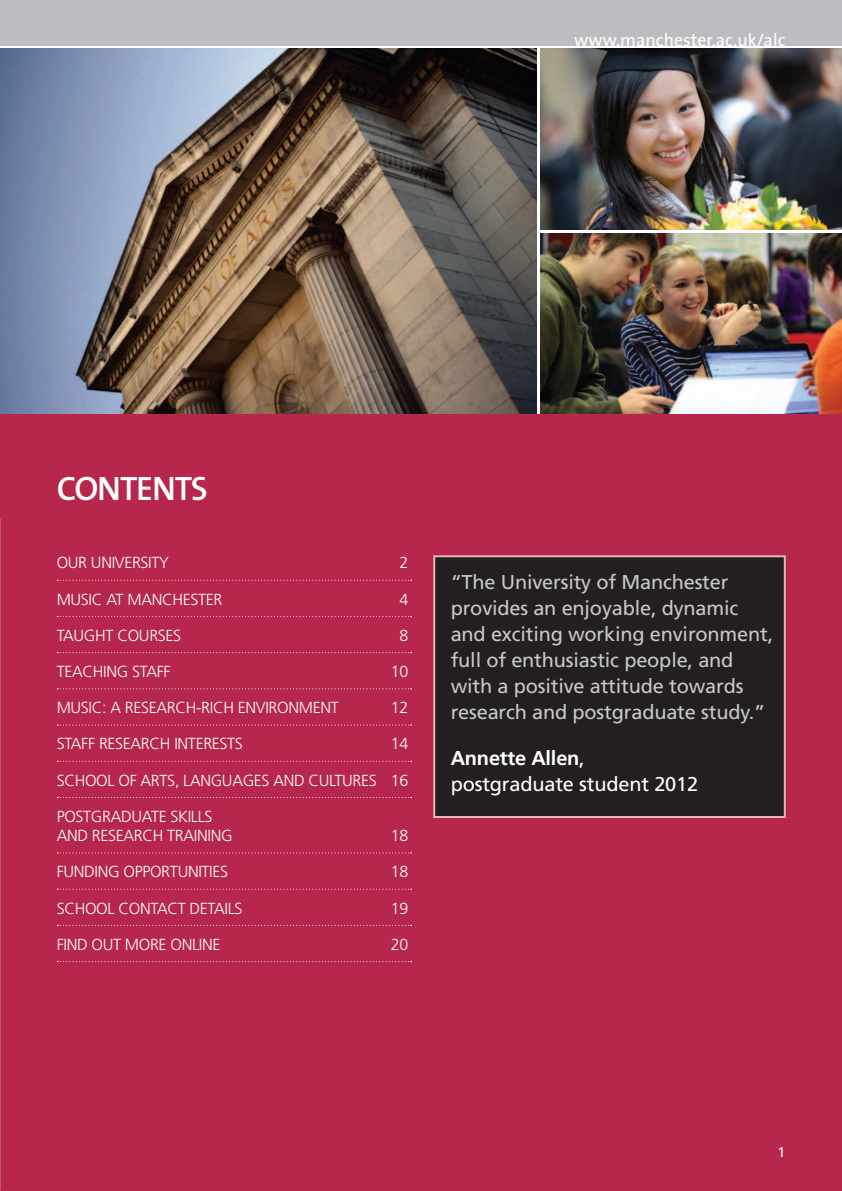
<style>
.page{position:relative;width:842px;height:1191px;background:#fff}
.page>*{position:absolute;margin:0;border:0;box-sizing:border-box;transform-origin:0 0}
.t1{font:600 34px "The Sans";letter-spacing:-.035em;color:#fff}
.t2{font:20px/26px "Frutiger";letter-spacing:-.01em;color:#c7c8ca}
.t3{font:20px/26px "Frutiger";letter-spacing:-.01em;color:#fff}
.sub_heading{font:18px "The Sans";color:#fff}
.t4{font:300 16px/19.2px "Frutiger";letter-spacing:-.02em;color:#fff}
.t5{font:14px "Frutiger";color:#fff}
.s1{font-weight:700}
</style>
<div class="page">
<img style="left:540px;top:233px;width:302px;height:181px">
<img style="left:540px;top:48px;width:302px;height:182px">
<svg style="left:0;top:48px;width:537px;height:366px;background:#726a68"></svg>
<div style="left:0;top:414px;width:842px;height:777px;background:#b6274b"></div>
<div style="left:0;top:0;width:842px;height:45px;background:#bcbdc0"></div>
<svg style="left:57px;top:579px;width:355px;height:1px"></svg>
<svg style="left:57px;top:616px;width:355px;height:1px"></svg>
<svg style="left:57px;top:652px;width:355px;height:1px"></svg>
<svg style="left:57px;top:688px;width:355px;height:1px"></svg>
<svg style="left:57px;top:724px;width:355px;height:1px"></svg>
<svg style="left:57px;top:761px;width:355px;height:1px"></svg>
<svg style="left:57px;top:797px;width:355px;height:1px"></svg>
<svg style="left:57px;top:852px;width:355px;height:1px"></svg>
<svg style="left:57px;top:888px;width:355px;height:1px"></svg>
<svg style="left:57px;top:925px;width:355px;height:1px"></svg>
<svg style="left:57px;top:961px;width:355px;height:1px"></svg>
<div style="left:434px;top:556px;width:351px;height:261px;background:#231f20"></div>
<div style="left:433px;top:555px;width:353px;height:263px;border:2px solid #e4b8b4"></div>
<p class="sub_heading" style="left:574px;top:24px;width:213px">www.manchester.ac.uk/alc</p>
<p class="t1" style="left:57px;top:460px;width:153px">CONTENTS</p>
<p class="t4" style="left:57px;top:553px;width:114px">OUR UNIVERSITY</p>
<p class="t4" style="left:399px;top:553px;width:10px">2</p>
<p class="t4" style="left:57px;top:589px;width:167px">MUSIC AT MANCHESTER</p>
<p class="t4" style="left:399px;top:589px;width:10px">4</p>
<p class="t4" style="left:57px;top:625px;width:126px">TAUGHT COURSES</p>
<p class="t4" style="left:399px;top:625px;width:10px">8</p>
<p class="t4" style="left:57px;top:662px;width:115px">TEACHING STAFF</p>
<p class="t4" style="left:391px;top:662px;width:19px">10</p>
<p class="t4" style="left:57px;top:698px;width:283px">MUSIC: A RESEARCH-RICH ENVIRONMENT</p>
<p class="t4" style="left:391px;top:698px;width:19px">12</p>
<p class="t4" style="left:57px;top:734px;width:188px">STAFF RESEARCH INTERESTS</p>
<p class="t4" style="left:391px;top:734px;width:19px">14</p>
<p class="t4" style="left:57px;top:770px;width:353px">SCHOOL OF ARTS, LANGUAGES AND CULTURES 16</p>
<p class="t4" style="left:57px;top:806px;width:177px">POSTGRADUATE SKILLS<br>AND RESEARCH TRAINING</p>
<p class="t4" style="left:391px;top:826px;width:19px">18</p>
<p class="t4" style="left:57px;top:862px;width:173px">FUNDING OPPORTUNITIES</p>
<p class="t4" style="left:391px;top:862px;width:19px">18</p>
<p class="t4" style="left:57px;top:898px;width:187px">SCHOOL CONTACT DETAILS</p>
<p class="t4" style="left:391px;top:898px;width:19px">19</p>
<p class="t4" style="left:57px;top:934px;width:165px">FIND OUT MORE ONLINE</p>
<p class="t4" style="left:391px;top:934px;width:19px">20</p>
<p class="t2" style="left:451px;top:569px;width:324px">“The University of Manchester provides an enjoyable, dynamic and exciting working environment, full of enthusiastic people, and with a positive attitude towards research and postgraduate study.”</p>
<p class="t3" style="left:451px;top:744px;width:249px"><span class="s1">Annette Allen</span>, postgraduate student 2012</p>
<p class="t5" style="left:777px;top:1143px;width:9px">1</p>
</div>
